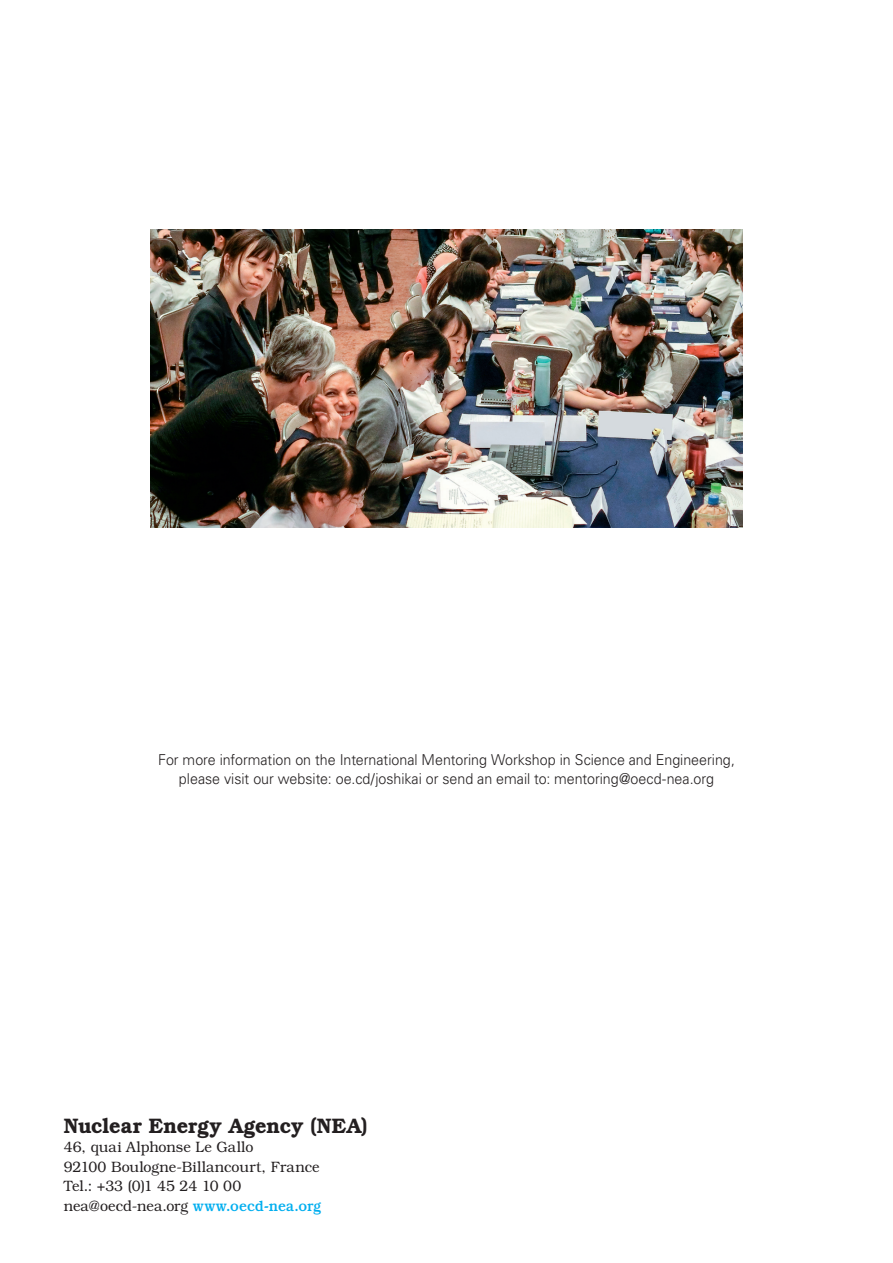
<style>
.page{position:relative;width:893px;height:1263px;background:#fff}
.page>*{position:absolute;margin:0;border:0;box-sizing:border-box;transform-origin:0 0}
.Texte_courant{font:600 21px "Bookman Std";letter-spacing:-.005em;color:#231f20;scale:.95 1}
.Texte_courant-2{font:300 15px/19.5px "Univers LT Std";color:#231f20;text-align:center;scale:.95 1}
.Texte_courant-3{font:300 15px "Bookman Std";letter-spacing:.005em;color:#231f20;scale:.95 1}
.s1{font-weight:500;color:#00aeef}
</style>
<div class="page">
<img style="left:151px;top:230px;width:591px;height:297px">
<p class="Texte_courant-2" style="left:158px;top:750px;width:609px">For more information on the International Mentoring Workshop in Science and Engineering, please visit our website: oe.cd/joshikai or send an email to: mentoring@oecd-nea.org</p>
<p class="Texte_courant" style="left:64px;top:1113px;width:321px">Nuclear Energy Agency (NEA)</p>
<p class="Texte_courant-3" style="left:64px;top:1138px;width:201px">46, quai Alphonse Le Gallo</p>
<p class="Texte_courant-3" style="left:64px;top:1158px;width:271px">92100 Boulogne-Billancourt, France</p>
<p class="Texte_courant-3" style="left:64px;top:1177px;width:188px">Tel.: +33 (0)1 45 24 10 00</p>
<p class="Texte_courant-3" style="left:64px;top:1197px;width:273px">nea@oecd-nea.org <span class="s1">www.oecd-nea.org</span></p>
</div>
